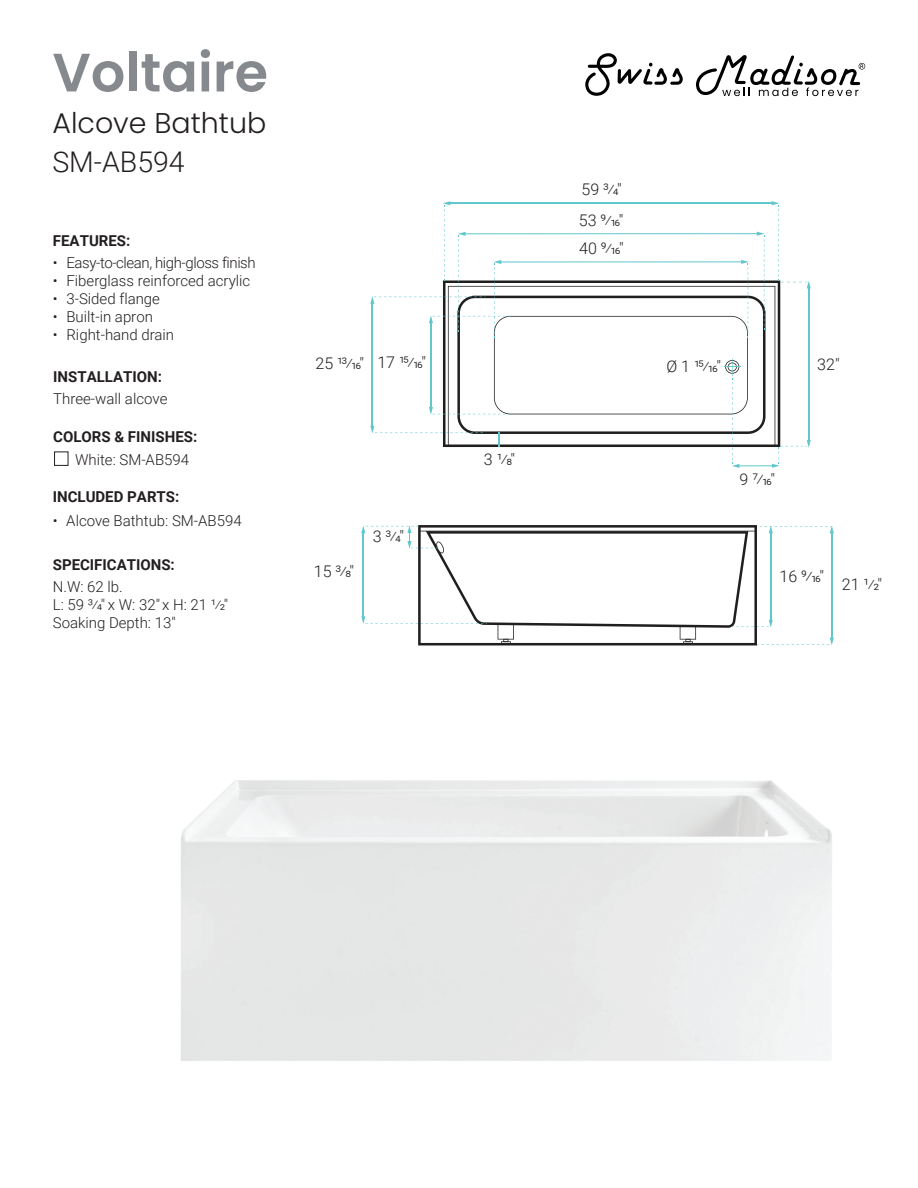
<style>
.page{position:relative;width:918px;height:1188px;background:#fff}
.page>*{position:absolute;margin:0;border:0;box-sizing:border-box;transform-origin:0 0}
.t1{font:600 54px "Poppins";color:#86898d}
.t2{font:300 28.5px "Poppins";color:#231f20}
.t3{font:300 28.5px "Roboto";color:#231f20}
.t4{font:300 16.05px/30.9px "Roboto";letter-spacing:-.1em;color:#211e1e}
.t5{font:300 15px/18px "Roboto";color:#231f20}
.t6{font:700 15px "Roboto";color:#231f20}
.t7{font:300 15px "Roboto";letter-spacing:-.025em;color:#231f20}
</style>
<div class="page">
<svg style="left:585px;top:53px;width:98px;height:43px"></svg>
<svg style="left:696px;top:55px;width:169px;height:41px"></svg>
<div style="left:54px;top:452px;width:14px;height:14px;border:1px solid #231f20"></div>
<hr style="left:449px;top:203px;width:324px;height:1px;background:#60c7cd">
<hr style="left:738px;top:465px;width:35px;height:1px;background:#60c7cd">
<hr style="left:808px;top:287px;width:1px;height:155px;background:#60c7cd">
<svg style="left:772px;top:201px;width:39px;height:87px"></svg>
<svg style="left:361px;top:525px;width:473px;height:120px"></svg>
<svg style="left:772px;top:440px;width:39px;height:28px"></svg>
<svg style="left:370px;top:201px;width:396px;height:267px"></svg>
<h1 class="t1" style="left:52px;top:41px;width:217px">Voltaire</h1>
<h2 class="t2" style="left:52px;top:106px;width:215px">Alcove Bathtub</h2>
<h2 class="t3" style="left:52px;top:142px;width:134px">SM-AB594</h2>
<p class="t6" style="left:53px;top:230px;width:79px">FEATURES:</p>
<p class="t7" style="left:53px;top:252px;width:204px">• Easy-to-clean, high-gloss finish</p>
<p class="t5" style="left:53px;top:271px;width:199px">• Fiberglass reinforced acrylic</p>
<p class="t5" style="left:53px;top:289px;width:109px">• 3-Sided flange</p>
<p class="t5" style="left:53px;top:307px;width:102px">• Built-in apron</p>
<p class="t5" style="left:53px;top:325px;width:123px">• Right-hand drain</p>
<p class="t6" style="left:53px;top:366px;width:110px">INSTALLATION:</p>
<p class="t5" style="left:53px;top:389px;width:116px">Three-wall alcove</p>
<p class="t6" style="left:53px;top:427px;width:146px">COLORS &amp; FINISHES:</p>
<p class="t5" style="left:75px;top:450px;width:116px">White: SM-AB594</p>
<p class="t6" style="left:53px;top:486px;width:128px">INCLUDED PARTS:</p>
<p class="t5" style="left:53px;top:511px;width:190px">• Alcove Bathtub: SM-AB594</p>
<p class="t6" style="left:53px;top:554px;width:124px">SPECIFICATIONS:</p>
<p class="t5" style="left:53px;top:577px;width:177px">N.W: 62 lb.<br>L: 59 ³⁄4" x W: 32" x H: 21 ¹⁄2"<br>Soaking Depth: 13"</p>
<p class="t4" style="left:579px;top:173px;width:46px">59 ³⁄4"<br>53 9⁄16"</p>
<p class="t4" style="left:579px;top:233px;width:46px">40 9⁄16"</p>
<p class="t4" style="left:316px;top:347px;width:112px">25 ¹³⁄16" 17 ¹5⁄16"</p>
<p class="t4" style="left:817px;top:349px;width:24px">32"</p>
<p class="t4" style="left:666px;top:350px;width:56px">Ø 1 ¹5⁄16"</p>
<p class="t4" style="left:314px;top:555px;width:42px">15 ³⁄8"</p>
<p class="t4" style="left:373px;top:520px;width:33px">3 ³⁄4"</p>
<p class="t4" style="left:484px;top:444px;width:33px">3 ¹⁄8"</p>
<p class="t4" style="left:740px;top:464px;width:37px">9 7⁄16"</p>
<p class="t4" style="left:780px;top:561px;width:46px">16 9⁄16"</p>
<p class="t4" style="left:842px;top:568px;width:42px">21 ¹⁄2"</p>
</div>
